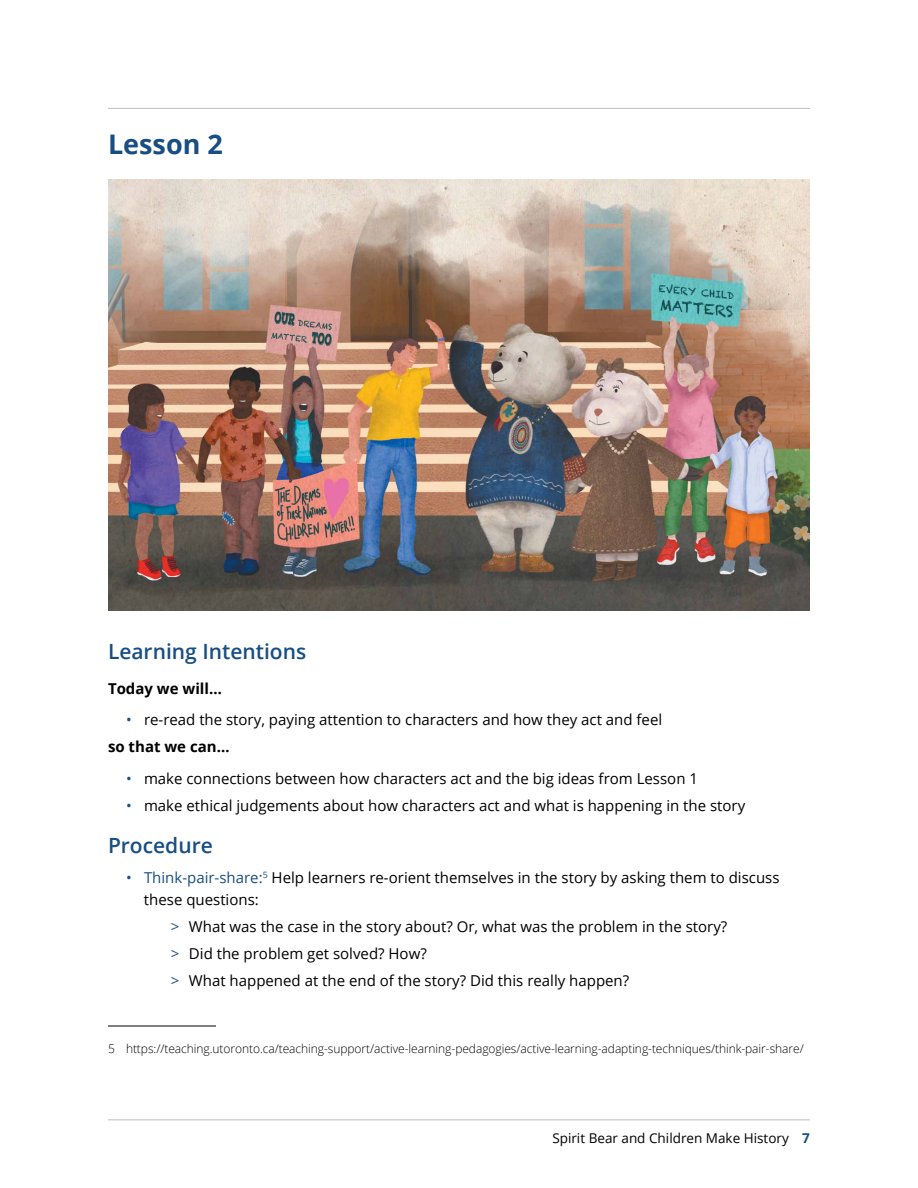
<style>
.page{position:relative;width:918px;height:1188px;background:#fff}
.page>*{position:absolute;margin:0;border:0;box-sizing:border-box;transform-origin:0 0}
.t1{font:700 27px "Open Sans";color:#184e83}
.t2{font:600 21px "Open Sans";color:#184e83}
.t3{font:15px/27px "Open Sans";color:#000}
.t4{font:700 15px "Open Sans";color:#000}
.t5{font:13.5px "Open Sans";color:#000}
.t6{font:300 12px "Open Sans";letter-spacing:-.005em;color:#000}
.s1{color:#184e83}
.s2{font-weight:700}
.s3{font-weight:700;color:#184e83}
</style>
<div class="page">
<hr style="left:108px;top:108px;width:702px;height:1px;background:#bcbec0">
<img style="left:108px;top:180px;width:702px;height:430px">
<hr style="left:108px;top:1026px;width:108px;height:1px;background:#000">
<hr style="left:108px;top:1119px;width:702px;height:1px;background:#bcbec0">
<h1 class="t1" style="left:108px;top:125px;width:116px">Lesson 2</h1>
<h2 class="t2" style="left:108px;top:637px;width:200px">Learning Intentions</h2>
<p class="t4" style="left:108px;top:678px;width:115px">Today we will…</p>
<p class="t3" style="left:108px;top:706px;width:556px;text-indent:18px"><span class="s1">•</span> re-read the story, paying attention to characters and how they act and feel <span class="s2">so that we can…</span></p>
<p class="t3" style="left:126px;top:764px;width:574px"><span class="s1">•</span> make connections between how characters act and the big ideas from Lesson 1</p>
<p class="t3" style="left:126px;top:791px;width:621px"><span class="s1">•</span> make ethical judgements about how characters act and what is happening in the story</p>
<h2 class="t2" style="left:108px;top:831px;width:106px">Procedure</h2>
<p class="t3" style="left:144px;top:865px;width:637px;line-height:22.5px;text-indent:-18px"><span class="s1">• Think-pair-share:</span><sup>5</sup> Help learners re-orient themselves in the story by asking them to discuss these questions:</p>
<p class="t3" style="left:171px;top:913px;width:558px"><span class="s1">&gt;</span> What was the case in the story about? Or, what was the problem in the story? <span class="s1">&gt;</span> Did the problem get solved? How?<br><span class="s1">&gt;</span> What happened at the end of the story? Did this really happen?</p>
<p class="t6" style="left:108px;top:1040px;width:697px">5 https://teaching.utoronto.ca/teaching-support/active-learning-pedagogies/active-learning-adapting-techniques/think-pair-share/</p>
<p class="t5" style="left:552px;top:1129px;width:259px">Spirit Bear and Children Make History <span class="s3">7</span></p>
</div>
